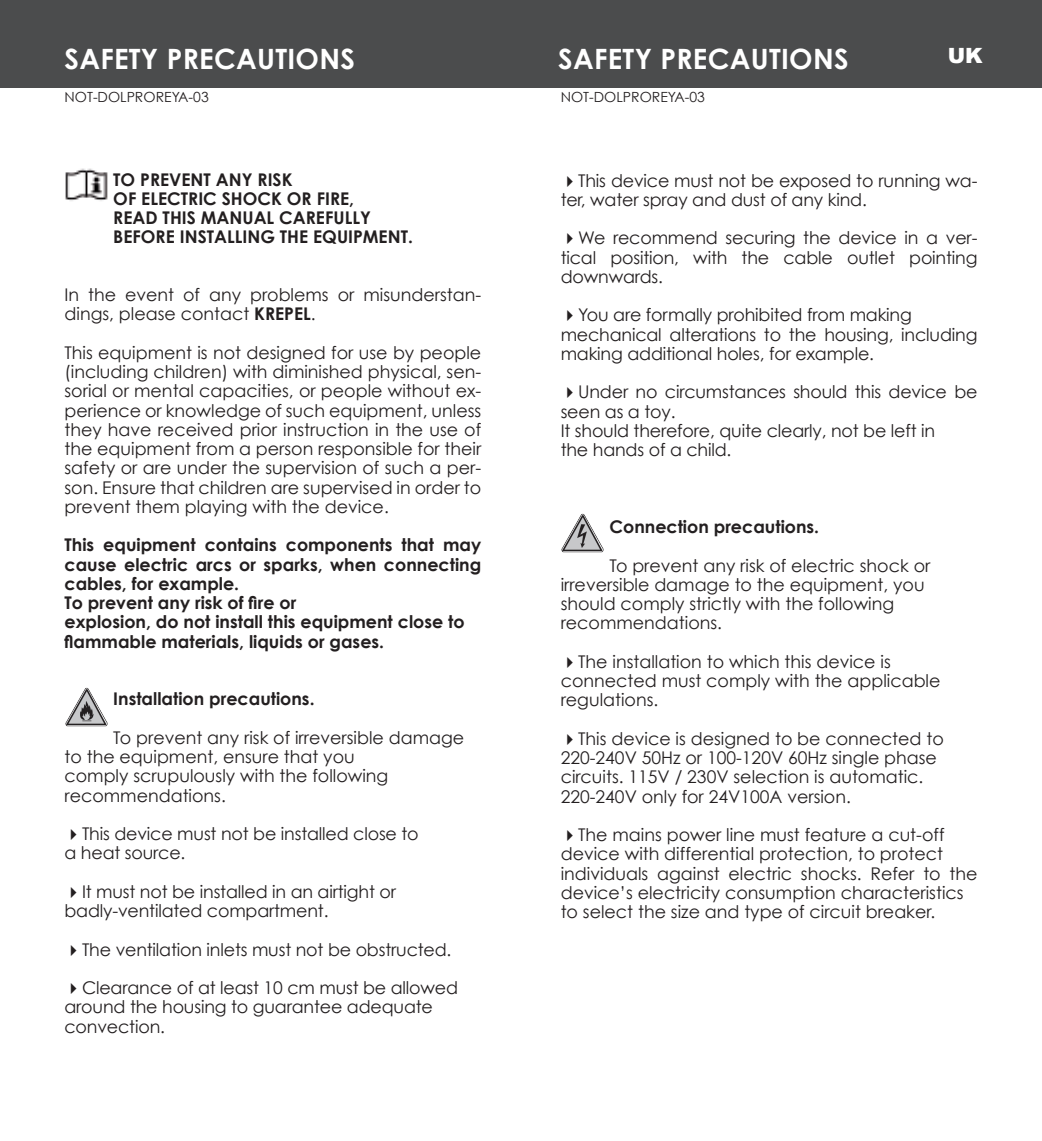
<style>
.page{position:relative;width:1042px;height:1141px;background:#fff}
.page>*{position:absolute;margin:0;border:0;box-sizing:border-box;transform-origin:0 0}
.t1{font:700 28px "Century Gothic";letter-spacing:.01em;color:#fff}
.t2{font:900 21px "Arial";color:#fff}
.t3{font:17.5px/19.2px "Century Gothic";color:#231f20}
.t4{font:700 17.5px/19.2px "Century Gothic";color:#231f20}
.t5{font:14px "Century Gothic";color:#231f20}
.s1{font-weight:700}
</style>
<div class="page">
<div style="left:0;top:0;width:521px;height:88px;background:#4b4c4d"></div>
<div style="left:521px;top:0;width:521px;height:88px;background:#4b4c4d"></div>
<img style="left:65px;top:168px;width:43px;height:33px">
<img style="left:65px;top:687px;width:43px;height:40px">
<img style="left:561px;top:513px;width:43px;height:40px">
<h1 class="t1" style="left:64px;top:42px;width:292px">SAFETY PRECAUTIONS</h1>
<h1 class="t1" style="left:558px;top:42px;width:292px">SAFETY PRECAUTIONS</h1>
<p class="t2" style="left:948px;top:40px;width:36px">UK</p>
<p class="t5" style="left:64px;top:89px;width:146px">NOT-DOLPROREYA-03</p>
<p class="t5" style="left:561px;top:89px;width:146px">NOT-DOLPROREYA-03</p>
<p class="t4" style="left:113px;top:169px;width:301px">TO PREVENT ANY RISK<br>OF ELECTRIC SHOCK OR FIRE,<br>READ THIS MANUAL CAREFULLY<br>BEFORE INSTALLING THE EQUIPMENT.</p>
<p class="t3" style="left:64px;top:285px;width:418px">In the event of any problems or misunderstan&shy;dings, please contact <span class="s1">KREPEL</span>.</p>
<p class="t3" style="left:64px;top:343px;width:418px;text-align:justify">This equipment is not designed for use by people (including children) with diminished physical, sen&shy;sorial or mental capacities, or people without ex&shy;perience or knowledge of such equipment, unless they have received prior instruction in the use of the equipment from a person responsible for their safety or are under the supervision of such a per&shy;son. Ensure that children are supervised in order to prevent them playing with the device.</p>
<p class="t4" style="left:64px;top:535px;width:418px">This equipment contains components that may cause electric arcs or sparks, when connecting cables, for example.<br>To prevent any risk of fire or<br>explosion, do not install this equipment close to flammable materials, liquids or gases.</p>
<p class="t4" style="left:113px;top:689px;width:203px">Installation precautions.</p>
<p class="t3" style="left:64px;top:728px;width:401px;text-indent:49px">To prevent any risk of irreversible damage to the equipment, ensure that you<br>comply scrupulously with the following recommendations.</p>
<p class="t3" style="left:64px;top:824px;width:356px">✔This device must not be installed close to a heat source.</p>
<p class="t3" style="left:64px;top:882px;width:333px">✔It must not be installed in an airtight or badly-ventilated compartment.</p>
<p class="t3" style="left:64px;top:939px;width:388px">✔The ventilation inlets must not be obstructed.</p>
<p class="t3" style="left:64px;top:978px;width:395px">✔Clearance of at least 10 cm must be allowed around the housing to guarantee adequate convection.</p>
<p class="t3" style="left:561px;top:170px;width:418px">✔This device must not be exposed to running wa&shy;ter, water spray and dust of any kind.</p>
<p class="t3" style="left:561px;top:228px;width:418px;text-align:justify">✔We recommend securing the device in a ver&shy;tical position, with the cable outlet pointing downwards.</p>
<p class="t3" style="left:561px;top:305px;width:418px">✔You are formally prohibited from making mechanical alterations to the housing, including making additional holes, for example.</p>
<p class="t3" style="left:561px;top:382px;width:418px">✔Under no circumstances should this device be seen as a toy.<br>It should therefore, quite clearly, not be left in<br>the hands of a child.</p>
<p class="t4" style="left:609px;top:517px;width:211px">Connection precautions.</p>
<p class="t3" style="left:561px;top:555px;width:371px;text-indent:49px">To prevent any risk of electric shock or irreversible damage to the equipment, you should comply strictly with the following recommendations.</p>
<p class="t3" style="left:561px;top:652px;width:381px">✔The installation to which this device is connected must comply with the applicable regulations.</p>
<p class="t3" style="left:561px;top:729px;width:385px">✔This device is designed to be connected to 220-240V 50Hz or 100-120V 60Hz single phase circuits. 115V / 230V selection is automatic.<br>220-240V only for 24V100A version.</p>
<p class="t3" style="left:561px;top:825px;width:418px">✔The mains power line must feature a cut-off device with differential protection, to protect individuals against electric shocks. Refer to the device’s electricity consumption characteristics to select the size and type of circuit breaker.</p>
</div>
